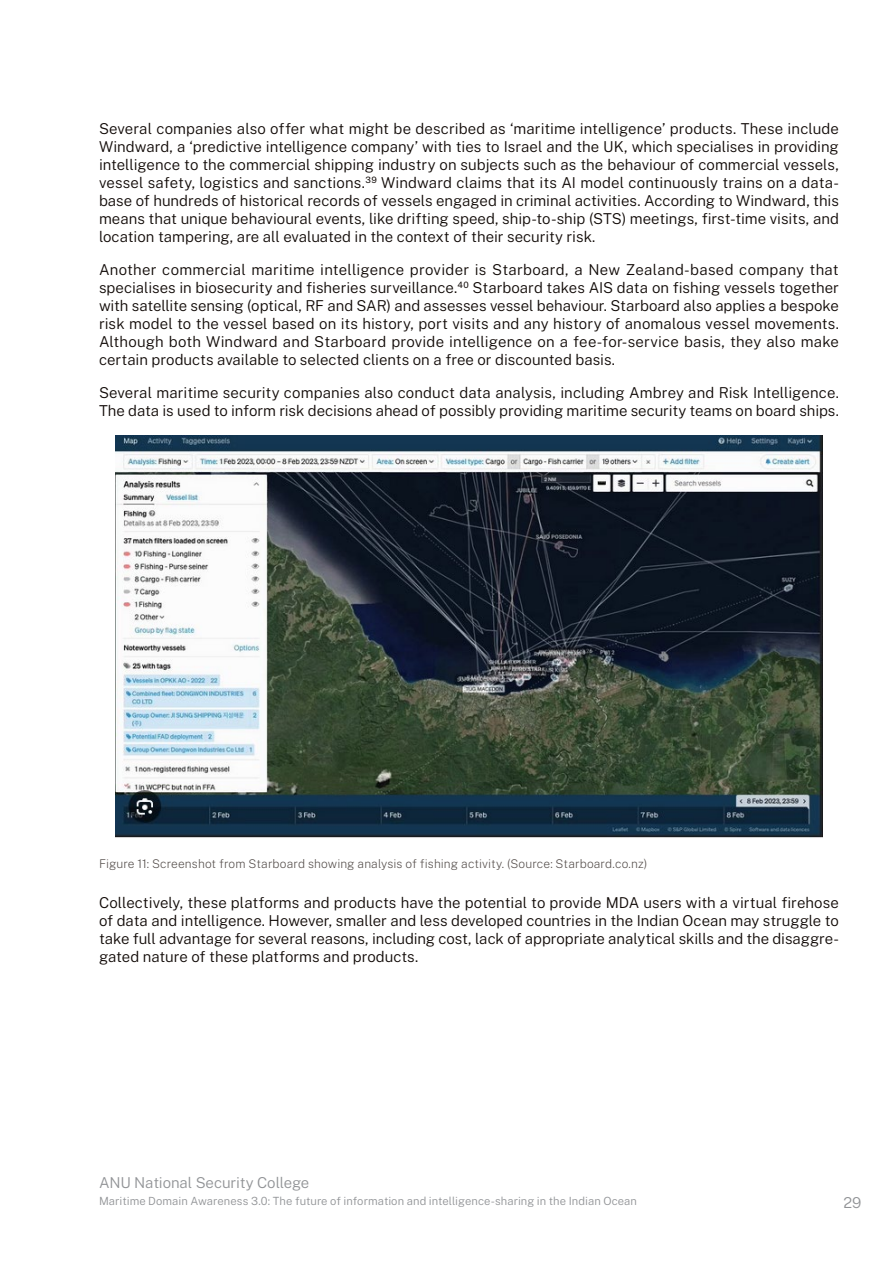
<style>
.page{position:relative;width:893px;height:1263px;background:#fff}
.page>*{position:absolute;margin:0;border:0;box-sizing:border-box;transform-origin:0 0}
.t1{font:300 15px/18px "Public Sans";color:#100906;text-align:justify}
.t2{font:300 15px "Public Sans";letter-spacing:-.005em;color:#919396}
.t3{font:200 12px "Public Sans";letter-spacing:.005em;color:#524b48}
.t4{font:300 11.25px "Public Sans";letter-spacing:.005em;color:#919396}
</style>
<div class="page">
<img style="left:115px;top:435px;width:708px;height:403px">
<p class="t1" style="left:99px;top:119px;width:741px">Several companies also offer what might be described as ‘maritime intelligence’ products. These include Windward, a ‘predictive intelligence company’ with ties to Israel and the UK, which specialises in providing intelligence to the commercial shipping industry on subjects such as the behaviour of commercial vessels, vessel safety, logistics and sanctions.<sup>39</sup> Windward claims that its AI model continuously trains on a data&shy;base of hundreds of historical records of vessels engaged in criminal activities. According to Windward, this means that unique behavioural events, like drifting speed, ship-to-ship (STS) meetings, first-time visits, and location tampering, are all evaluated in the context of their security risk.</p>
<p class="t1" style="left:99px;top:260px;width:741px">Another commercial maritime intelligence provider is Starboard, a New Zealand-based company that specialises in biosecurity and fisheries surveillance.<sup>40</sup> Starboard takes AIS data on fishing vessels together with satellite sensing (optical, RF and SAR) and assesses vessel behaviour. Starboard also applies a bespoke risk model to the vessel based on its history, port visits and any history of anomalous vessel movements.<br>Although both Windward and Starboard provide intelligence on a fee-for-service basis, they also make certain products available to selected clients on a free or discounted basis.</p>
<p class="t1" style="left:99px;top:383px;width:741px">Several maritime security companies also conduct data analysis, including Ambrey and Risk Intelligence.<br>The data is used to inform risk decisions ahead of possibly providing maritime security teams on board ships.</p>
<p class="t3" style="left:99px;top:855px;width:550px">Figure 11: Screenshot from Starboard showing analysis of fishing activity. (Source: Starboard.co.nz)</p>
<p class="t1" style="left:99px;top:893px;width:741px">Collectively, these platforms and products have the potential to provide MDA users with a virtual firehose of data and intelligence. However, smaller and less developed countries in the Indian Ocean may struggle to take full advantage for several reasons, including cost, lack of appropriate analytical skills and the disaggre&shy;gated nature of these platforms and products.</p>
<p class="t2" style="left:99px;top:1171px;width:212px">ANU National Security College</p>
<p class="t4" style="left:99px;top:1192px;width:539px">Maritime Domain Awareness 3.0: The future of information and intelligence-sharing in the Indian Ocean</p>
<p class="t2" style="left:843px;top:1192px;width:20px">29</p>
</div>
